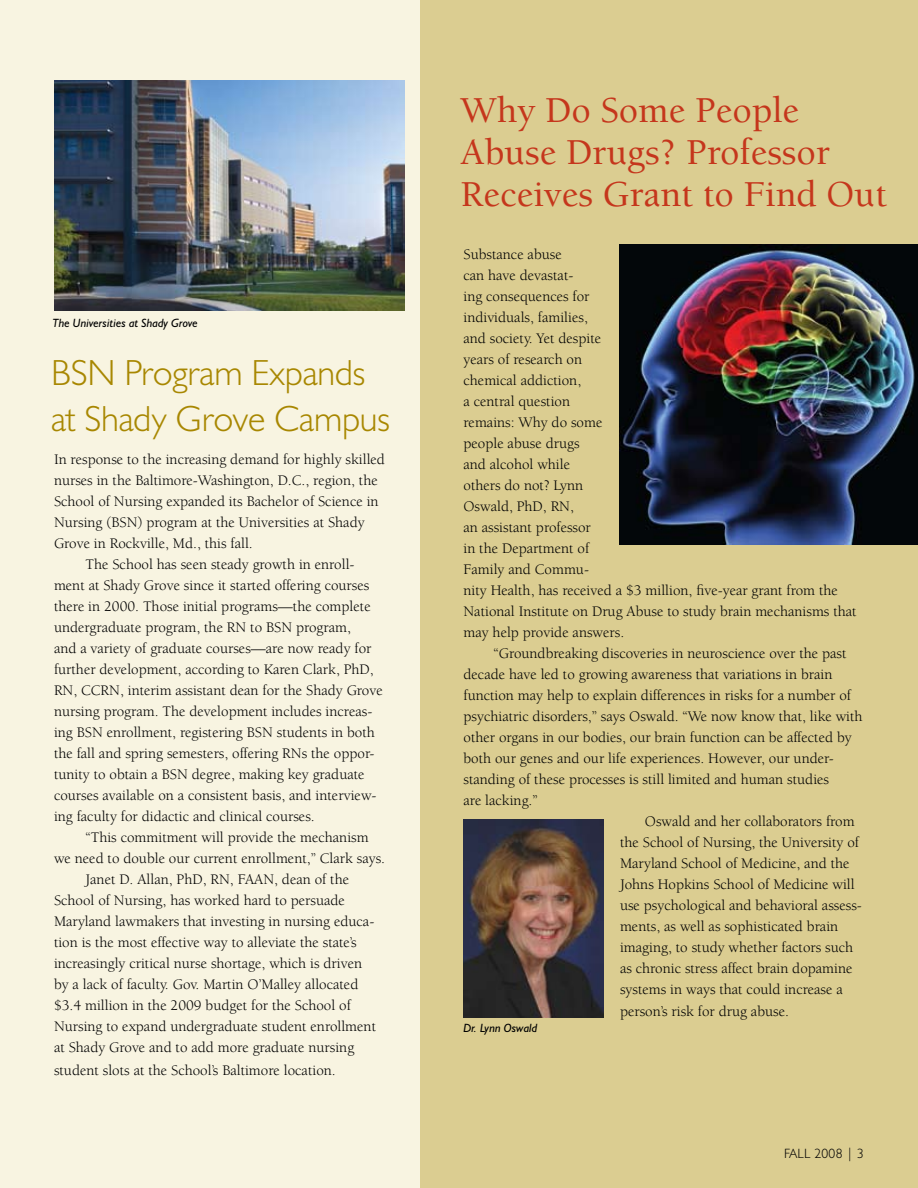
<style>
.page{position:relative;width:918px;height:1188px;background:#f8f4e1}
.page>*{position:absolute;margin:0;border:0;box-sizing:border-box;transform-origin:0 0}
.t1{font:500 37.5px/42px "Berkeley";color:#c5361c}
.t2{font:300 36.45px/45.9px "Humanist 521 BT";letter-spacing:-.005em;color:#a88701}
.t3{font:15px/21px "Berkeley";color:#000}
.t4{font:300 13.5px "Humanist 521 BT";letter-spacing:.02em;color:#000}
.t5{font:italic 12px "Humanist 521 BT";color:#000}
</style>
<div class="page">
<div style="left:420px;top:0;width:498px;height:1188px;background:#dbcd91"></div>
<img style="left:54px;top:81px;width:351px;height:230px">
<img style="left:620px;top:244px;width:298px;height:300px">
<img style="left:464px;top:819px;width:139px;height:198px">
<p class="t5" style="left:52px;top:316px;width:147px">The Universities at Shady Grove</p>
<h2 class="t2" style="left:51px;top:349px;width:341px">BSN Program Expands at Shady Grove Campus</h2>
<p class="t3" style="left:54px;top:449px;width:333px">In response to the increasing demand for highly skilled</p>
<p class="t3" style="left:54px;top:470px;width:325px">nurses in the Baltimore-Washington, D.C., region, the</p>
<p class="t3" style="left:54px;top:491px;width:326px">School of Nursing expanded its Bachelor of Science in</p>
<p class="t3" style="left:54px;top:512px;width:312px">Nursing (BSN) program at the Universities at Shady</p>
<p class="t3" style="left:54px;top:533px;width:200px">Grove in Rockville, Md., this fall.</p>
<p class="t3" style="left:86px;top:554px;width:271px">The School has seen steady growth in enroll-</p>
<p class="t3" style="left:54px;top:575px;width:317px">ment at Shady Grove since it started offering courses</p>
<p class="t3" style="left:54px;top:596px;width:318px">there in 2000. Those initial programs—the complete</p>
<p class="t3" style="left:54px;top:617px;width:299px">undergraduate program, the RN to BSN program,</p>
<p class="t3" style="left:54px;top:638px;width:319px">and a variety of graduate courses—are now ready for</p>
<p class="t3" style="left:54px;top:659px;width:321px">further development, according to Karen Clark, PhD,</p>
<p class="t3" style="left:54px;top:680px;width:330px">RN, CCRN, interim assistant dean for the Shady Grove</p>
<p class="t3" style="left:54px;top:701px;width:320px">nursing program. The development includes increas-</p>
<p class="t3" style="left:54px;top:722px;width:322px">ing BSN enrollment, registering BSN students in both</p>
<p class="t3" style="left:54px;top:743px;width:322px">the fall and spring semesters, offering RNs the oppor-</p>
<p class="t3" style="left:54px;top:764px;width:312px">tunity to obtain a BSN degree, making key graduate</p>
<p class="t3" style="left:54px;top:785px;width:324px">courses available on a consistent basis, and interview-</p>
<p class="t3" style="left:54px;top:806px;width:262px">ing faculty for didactic and clinical courses.</p>
<p class="t3" style="left:86px;top:827px;width:285px">“This commitment will provide the mechanism</p>
<p class="t3" style="left:54px;top:848px;width:333px">we need to double our current enrollment,” Clark says.</p>
<p class="t3" style="left:86px;top:869px;width:265px">Janet D. Allan, PhD, RN, FAAN, dean of the</p>
<p class="t3" style="left:54px;top:890px;width:293px">School of Nursing, has worked hard to persuade</p>
<p class="t3" style="left:54px;top:911px;width:322px">Maryland lawmakers that investing in nursing educa-</p>
<p class="t3" style="left:54px;top:932px;width:304px">tion is the most effective way to alleviate the state’s</p>
<p class="t3" style="left:54px;top:953px;width:310px">increasingly critical nurse shortage, which is driven</p>
<p class="t3" style="left:54px;top:974px;width:306px">by a lack of faculty. Gov. Martin O’Malley allocated</p>
<p class="t3" style="left:54px;top:995px;width:298px">$3.4 million in the 2009 budget for the School of</p>
<p class="t3" style="left:54px;top:1016px;width:324px">Nursing to expand undergraduate student enrollment</p>
<p class="t3" style="left:54px;top:1037px;width:302px">at Shady Grove and to add more graduate nursing</p>
<p class="t3" style="left:54px;top:1060px;width:283px">student slots at the School’s Baltimore location.</p>
<h1 class="t1" style="left:460px;top:90px;width:428px">Why Do Some People<br>Abuse Drugs? Professor<br>Receives Grant to Find Out</h1>
<p class="t3" style="left:464px;top:244px;width:395px">Substance abuse<br>can have devastat-<br>ing consequences for<br>individuals, families,<br>and society. Yet despite<br>years of research on<br>chemical addiction,<br>a central question<br>remains: Why do some<br>people abuse drugs<br>and alcohol while<br>others do not? Lynn<br>Oswald, PhD, RN,<br>an assistant professor<br>in the Department of<br>Family and Commu-<br>nity Health, has received a $3 million, five-year grant from the<br>National Institute on Drug Abuse to study brain mechanisms that may help provide answers.</p>
<p class="t3" style="left:494px;top:643px;width:355px">“Groundbreaking discoveries in neuroscience over the past</p>
<p class="t3" style="left:464px;top:664px;width:370px">decade have led to growing awareness that variations in brain</p>
<p class="t3" style="left:464px;top:685px;width:389px">function may help to explain differences in risks for a number of</p>
<p class="t3" style="left:464px;top:706px;width:401px">psychiatric disorders,” says Oswald. “We now know that, like with</p>
<p class="t3" style="left:464px;top:727px;width:390px">other organs in our bodies, our brain function can be affected by</p>
<p class="t3" style="left:464px;top:748px;width:372px">both our genes and our life experiences. However, our under-</p>
<p class="t3" style="left:464px;top:769px;width:367px">standing of these processes is still limited and human studies</p>
<p class="t3" style="left:464px;top:790px;width:76px">are lacking.”</p>
<p class="t3" style="left:645px;top:811px;width:211px">Oswald and her collaborators from</p>
<p class="t3" style="left:620px;top:832px;width:241px">the School of Nursing, the University of</p>
<p class="t3" style="left:620px;top:853px;width:231px">Maryland School of Medicine, and the</p>
<p class="t3" style="left:620px;top:874px;width:236px">Johns Hopkins School of Medicine will</p>
<p class="t3" style="left:620px;top:895px;width:243px">use psychological and behavioral assess-</p>
<p class="t3" style="left:620px;top:916px;width:220px">ments, as well as sophisticated brain</p>
<p class="t3" style="left:620px;top:937px;width:235px">imaging, to study whether factors such</p>
<p class="t3" style="left:620px;top:958px;width:234px">as chronic stress affect brain dopamine</p>
<p class="t3" style="left:620px;top:979px;width:224px">systems in ways that could increase a</p>
<p class="t3" style="left:620px;top:1001px;width:170px">person’s risk for drug abuse.</p>
<p class="t5" style="left:464px;top:1021px;width:75px">Dr. Lynn Oswald</p>
<p class="t4" style="left:784px;top:1145px;width:14px">Fall</p>
<p class="t4" style="left:814px;top:1145px;width:51px">2008 | 3</p>
</div>
